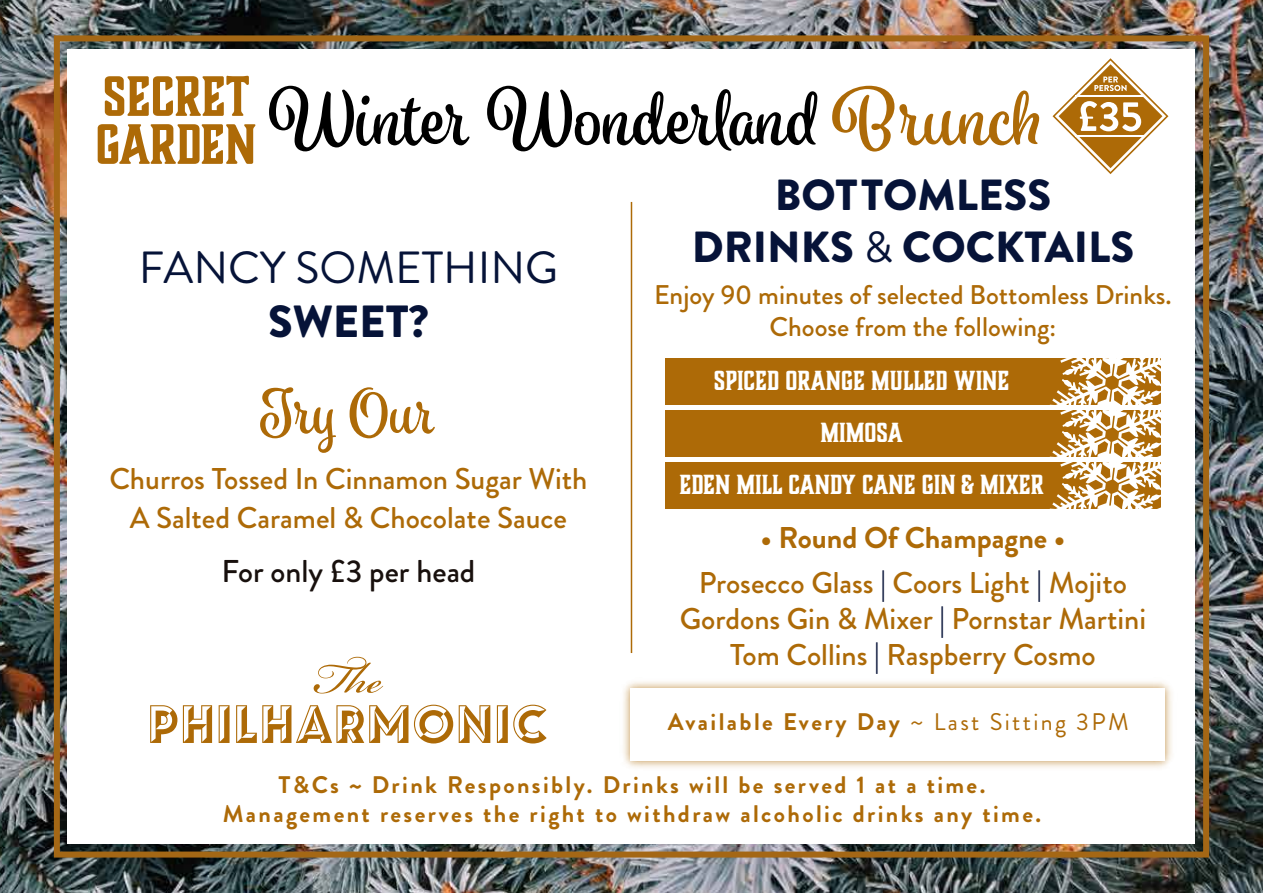
<style>
.page{position:relative;width:1263px;height:893px;background:#fff}
.page>*{position:absolute;margin:0;border:0;box-sizing:border-box;transform-origin:0 0}
.t1{font:700 60px "Spumante";color:#ad6a07}
.t2{font:700 52.5px/48px "Boucherie Block";color:#ad6a07}
.t3{font:45px "Brandon Grotesque";color:#061338}
.t4{font:900 45px "Brandon Grotesque";color:#061338}
.t5{font:900 43.5px/52.2px "Brandon Grotesque";color:#061338;text-align:center}
.t6{font:500 31.5px "Brandon Grotesque";color:#18100d}
.t7{font:500 30px/36px "Brandon Grotesque";color:#ad6a07;text-align:center}
.t8{font:700 30px "Brandon Grotesque";color:#ad6a07}
.t9{font:500 27px/32.4px "Brandon Grotesque";color:#ad6a07;text-align:center}
.t10{font:700 25.5px/51.9px "Boucherie Block";color:#fff;text-align:center}
.t11{font:700 24px/28.8px "Brandon Grotesque";letter-spacing:.1em;color:#ad6a07;text-align:center}
.s1{font-weight:400}
.s2{color:#061237}
</style>
<div class="page">
<img style="left:0;top:0;width:1263px;height:893px">
<div style="left:54px;top:35px;width:1155px;height:822px;border:6px solid #a46715"></div>
<div style="left:68px;top:49px;width:1127px;height:795px;background:#fff"></div>
<img style="left:623px;top:681px;width:549px;height:87px">
<div style="left:630px;top:688px;width:535px;height:72px;background:#fff"></div>
<hr style="left:631px;top:202px;width:1px;height:451px;background:#ad6a07">
<svg style="left:150px;top:705px;width:27px;height:38px"></svg>
<svg style="left:183px;top:705px;width:29px;height:38px"></svg>
<svg style="left:219px;top:705px;width:11px;height:38px"></svg>
<svg style="left:236px;top:705px;width:172px;height:38px"></svg>
<svg style="left:414px;top:705px;width:39px;height:38px"></svg>
<svg style="left:459px;top:705px;width:31px;height:38px"></svg>
<svg style="left:497px;top:705px;width:50px;height:38px"></svg>
<svg style="left:314px;top:657px;width:69px;height:36px"></svg>
<svg style="left:1052px;top:58px;width:116px;height:116px"></svg>
<svg style="left:269px;top:86px;width:200px;height:65px"></svg>
<svg style="left:487px;top:86px;width:330px;height:65px"></svg>
<svg style="left:832px;top:86px;width:207px;height:66px"></svg>
<div style="left:665px;top:358px;width:495px;height:47px;background:#ad6a07"></div>
<div style="left:665px;top:410px;width:495px;height:47px;background:#ad6a07"></div>
<div style="left:665px;top:462px;width:495px;height:47px;background:#ad6a07"></div>
<svg style="left:1049px;top:358px;width:111px;height:151px"></svg>
<h2 class="t2" style="left:96px;top:74px;width:162px">SECRET<br>GARDEN</h2>
<h3 class="t3" style="left:139px;top:236px;width:421px">FANCY SOMETHING</h3>
<h3 class="t4" style="left:268px;top:289px;width:162px">SWEET?</h3>
<h1 class="t1" style="left:260px;top:376px;width:177px">Try Our</h1>
<p class="t7" style="left:109px;top:460px;width:479px;line-height:39px">Churros Tossed In Cinnamon Sugar With<br>A Salted Caramel &amp; Chocolate Sauce</p>
<p class="t6" style="left:221px;top:550px;width:256px">For only £3 per head</p>
<h3 class="t5" style="left:692px;top:169px;width:444px">BOTTOMLESS<br>DRINKS <span class="s1">&amp;</span> COCKTAILS</h3>
<p class="t9" style="left:654px;top:279px;width:519px">Enjoy 90 minutes of selected Bottomless Drinks.<br>Choose from the following:</p>
<p class="t10" style="left:679px;top:355px;width:366px">SPICED ORANGE MULLED WINE<br>MIMOSA<br>EDEN MILL CANDY CANE GIN &amp; MIXER</p>
<p class="t8" style="left:760px;top:516px;width:307px">• Round Of Champagne •</p>
<p class="t7" style="left:680px;top:565px;width:468px">Prosecco Glass <span class="s2">|</span> Coors Light <span class="s2">|</span> Mojito<br>Gordons Gin &amp; Mixer <span class="s2">|</span> Pornstar Martini<br>Tom Collins <span class="s2">|</span> Raspberry Cosmo</p>
<p class="t11" style="left:668px;top:707px;width:462px">Available Every Day <span class="s1">~ Last Sitting 3PM</span></p>
<p class="t11" style="left:223px;top:771px;width:820px">T&amp;Cs ~ Drink Responsibly. Drinks will be served 1 at a time.<br>Management reserves the right to withdraw alcoholic drinks any time.</p>
</div>
